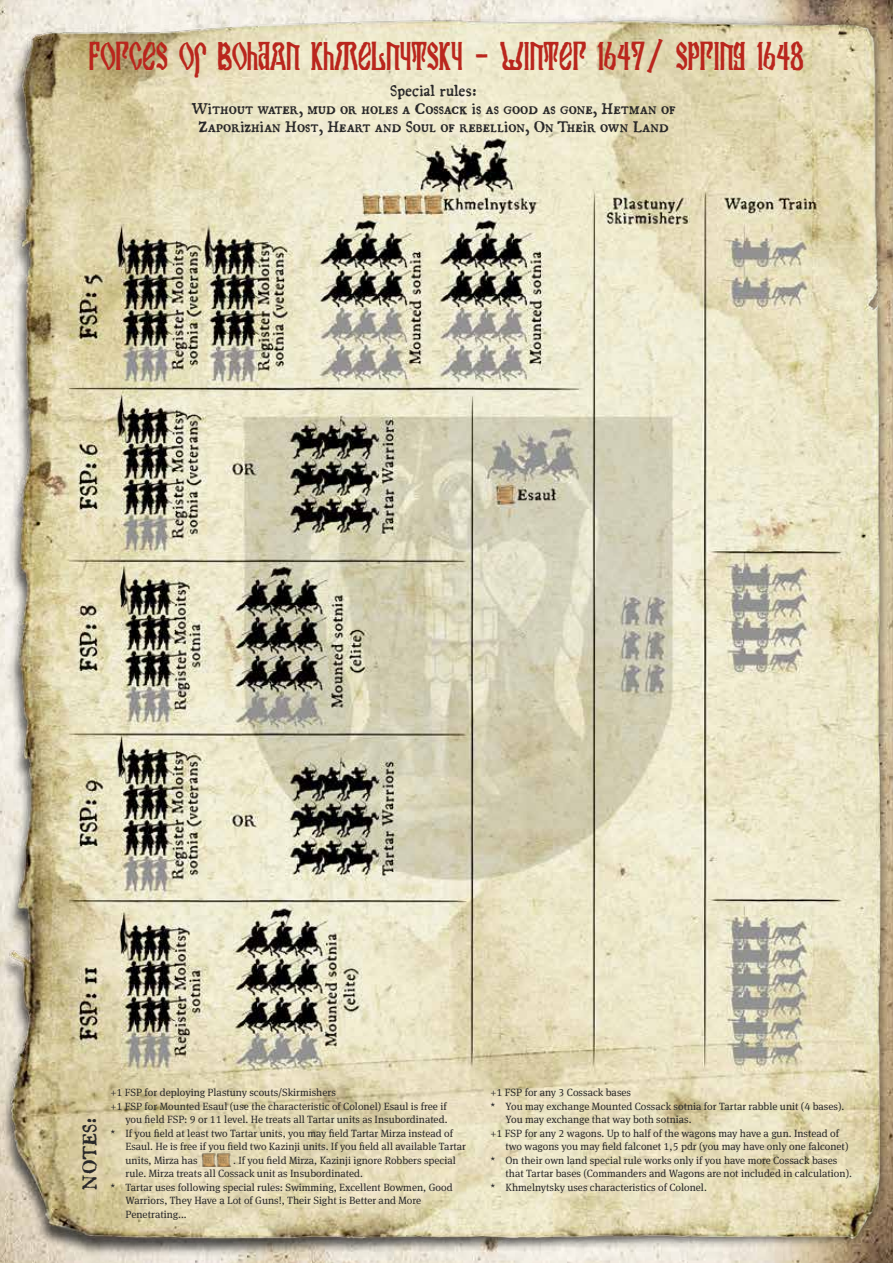
<style>
.page{position:relative;width:893px;height:1263px;background:#fff}
.page>*{position:absolute;margin:0;border:0;box-sizing:border-box;transform-origin:0 0}
.t1{font:36px "Kremlin Orthodox Church";color:#ba261d}
.t2{font:21px "P221722 Pro";letter-spacing:-.005em;color:#292829}
.t3{font:16.5px/18px "P221722 Pro";color:#292829;text-align:center}
.t4{font:10.5px "Meta Serif Pro";color:#292829}
</style>
<div class="page">
<img style="left:0;top:0;width:893px;height:1263px">
<img style="left:200px;top:1151px;width:15px;height:16px">
<img style="left:215px;top:1151px;width:17px;height:16px">
<h1 class="t1" style="left:89px;top:37px;width:716px">FORCES OF BOHDAN KHMELNYTSKY - WINTER 1647/ SPRING 1648</h1>
<h3 class="t3" style="left:191px;top:83px;width:486px">Special rules:<br>Without water, mud or holes a Cossack is as good as gone, Hetman of<br>Zaporizhian Host, Heart and Soul of rebellion, On Their own Land</h3>
<h2 class="t2" style="left:79px;top:1189px;width:74px;rotate:-90deg">NOTES:</h2>
<p class="t4" style="left:110px;top:1085px;width:227px">+1 FSP for deploying Plastuny scouts/Skirmishers</p>
<p class="t4" style="left:110px;top:1098px;width:338px">+1 FSP for Mounted Esaul (use the characteristic of Colonel) Esaul is free if</p>
<p class="t4" style="left:125px;top:1112px;width:323px">you field FSP: 9 or 11 level. He treats all Tartar units as Insubordinated.</p>
<p class="t4" style="left:110px;top:1125px;width:344px">* If you field at least two Tartar units, you may field Tartar Mirza instead of</p>
<p class="t4" style="left:125px;top:1139px;width:342px">Esaul. He is free if you field two Kazinji units. If you field all available Tartar</p>
<p class="t4" style="left:125px;top:1152px;width:74px">units, Mirza has</p>
<p class="t4" style="left:233px;top:1152px;width:224px">. If you field Mirza, Kazinji ignore Robbers special</p>
<p class="t4" style="left:125px;top:1166px;width:239px">rule. Mirza treats all Cossack unit as Insubordinated.</p>
<p class="t4" style="left:110px;top:1179px;width:344px">* Tartar uses following special rules: Swimming, Excellent Bowmen, Good</p>
<p class="t4" style="left:125px;top:1193px;width:297px">Warriors, They Have a Lot of Guns!, Their Sight is Better and More</p>
<p class="t4" style="left:125px;top:1206px;width:63px">Penetrating...</p>
<p class="t4" style="left:491px;top:1085px;width:142px">+1 FSP for any 3 Cossack bases</p>
<p class="t4" style="left:491px;top:1098px;width:355px">* You may exchange Mounted Cossack sotnia for Tartar rabble unit (4 bases).</p>
<p class="t4" style="left:506px;top:1112px;width:187px">You may exchange that way both sotnias.</p>
<p class="t4" style="left:491px;top:1125px;width:350px">+1 FSP for any 2 wagons. Up to half of the wagons may have a gun. Instead of</p>
<p class="t4" style="left:506px;top:1139px;width:344px">two wagons you may field falconet 1,5 pdr (you may have only one falconet)</p>
<p class="t4" style="left:491px;top:1152px;width:348px">* On their own land special rule works only if you have more Cossack bases</p>
<p class="t4" style="left:506px;top:1166px;width:348px">that Tartar bases (Commanders and Wagons are not included in calculation).</p>
<p class="t4" style="left:491px;top:1179px;width:218px">* Khmelnytsky uses characteristics of Colonel.</p>
</div>
